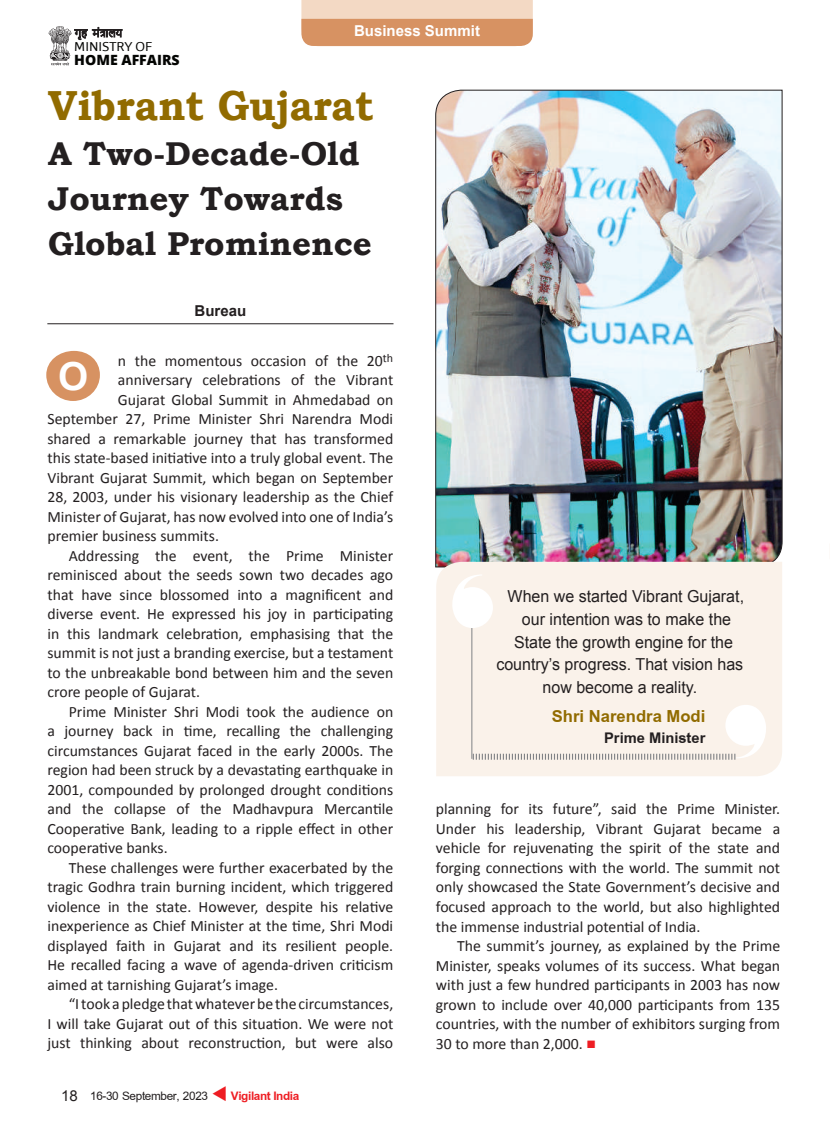
<style>
.page{position:relative;width:830px;height:1127px;background:#fff}
.page>*{position:absolute;margin:0;border:0;box-sizing:border-box;transform-origin:0 0}
.t1{font:700 42px "Bookman Old Style";color:#916b00;scale:.96 1}
.t2{font:700 38.7px "Arial";color:#fff}
.t3{font:700 33px/45px "Bookman Old Style";color:#231f20}
.t4{font:700 25.5px "Browallia UPC";color:#916b00}
.t5{font:700 22.5px "Browallia UPC";color:#231f20}
.t6{font:18px "Browallia UPC";letter-spacing:-.02em;color:#231f20}
.t7{font:16.5px "Arial";color:#231f20}
.t8{font:15.75px/19.5px "Calibri";color:#231f20;text-align:justify}
.t9{font:700 15px "Arial";color:#fff}
.t10{font:700 15px "Arial";color:#231f20}
.t11{font:800 14.1px "Open Sans";color:#040503}
.t12{font:13.2px "Foro Sans W03";color:#040503}
.s1{color:#ee1d23}
.s2{font-weight:700;color:#ee1d23}
</style>
<div class="page">
<hr style="left:47px;top:323px;width:346px;height:1px;background:#231f20">
<div style="left:46px;top:351px;width:54px;height:50px;background:#d79262;border-radius:50%"></div>
<svg style="left:48px;top:26px;width:74px;height:40px"></svg>
<svg style="left:301px;top:0;width:231px;height:46px;background:#e2af8b"></svg>
<img style="left:435px;top:90px;width:347px;height:477px">
<div style="left:436px;top:562px;width:345px;height:214px;background:#faf2ea"></div>
<hr style="left:471px;top:623px;width:1px;height:136px;background:#808285">
<svg style="left:451px;top:574px;width:41px;height:54px"></svg>
<svg style="left:472px;top:705px;width:294px;height:55px;background:#f5eee7"></svg>
<p class="t12" style="left:74px;top:38px;width:79px">MINISTRY OF</p>
<p class="t11" style="left:74px;top:49px;width:107px">HOME AFFAIRS</p>
<p class="t9" style="left:354px;top:20px;width:127px">Business Summit</p>
<h1 class="t1" style="left:48px;top:75px;width:340px">Vibrant Gujarat</h1>
<h3 class="t3" style="left:48px;top:130px;width:325px">A Two-Decade-Old<br>Journey Towards<br>Global Prominence</h3>
<p class="t10" style="left:194px;top:301px;width:53px">Bureau</p>
<p class="t8" style="left:118px;top:351px;width:277px">n the momentous occasion of the 20<sup>th</sup></p>
<p class="t8" style="left:118px;top:370px;width:277px">anniversary celebrations of the Vibrant</p>
<p class="t8" style="left:118px;top:390px;width:277px">Gujarat Global Summit in Ahmedabad on</p>
<p class="t8" style="left:47px;top:409px;width:347px">September 27, Prime Minister Shri Narendra Modi</p>
<p class="t8" style="left:47px;top:429px;width:347px">shared a remarkable journey that has transformed</p>
<p class="t8" style="left:47px;top:448px;width:347px">this state-based initiative into a truly global event. The</p>
<p class="t8" style="left:47px;top:468px;width:347px">Vibrant Gujarat Summit, which began on September</p>
<p class="t8" style="left:47px;top:487px;width:347px">28, 2003, under his visionary leadership as the Chief</p>
<p class="t8" style="left:47px;top:507px;width:347px">Minister of Gujarat, has now evolved into one of India’s</p>
<p class="t8" style="left:47px;top:526px;width:173px">premier business summits.</p>
<p class="t8" style="left:69px;top:546px;width:326px">Addressing the event, the Prime Minister</p>
<p class="t8" style="left:47px;top:565px;width:347px">reminisced about the seeds sown two decades ago</p>
<p class="t8" style="left:47px;top:585px;width:347px">that have since blossomed into a magnificent and</p>
<p class="t8" style="left:47px;top:604px;width:347px">diverse event. He expressed his joy in participating</p>
<p class="t8" style="left:47px;top:624px;width:347px">in this landmark celebration, emphasising that the</p>
<p class="t8" style="left:47px;top:643px;width:347px">summit is not just a branding exercise, but a testament</p>
<p class="t8" style="left:47px;top:663px;width:347px">to the unbreakable bond between him and the seven</p>
<p class="t8" style="left:47px;top:682px;width:154px">crore people of Gujarat.</p>
<p class="t8" style="left:69px;top:702px;width:326px">Prime Minister Shri Modi took the audience on</p>
<p class="t8" style="left:47px;top:721px;width:347px">a journey back in time, recalling the challenging</p>
<p class="t8" style="left:47px;top:741px;width:347px">circumstances Gujarat faced in the early 2000s. The</p>
<p class="t8" style="left:47px;top:760px;width:347px">region had been struck by a devastating earthquake in</p>
<p class="t8" style="left:47px;top:780px;width:347px">2001, compounded by prolonged drought conditions</p>
<p class="t8" style="left:47px;top:799px;width:347px">and the collapse of the Madhavpura Mercantile</p>
<p class="t8" style="left:47px;top:819px;width:347px">Cooperative Bank, leading to a ripple effect in other</p>
<p class="t8" style="left:47px;top:838px;width:122px">cooperative banks.</p>
<p class="t8" style="left:69px;top:858px;width:326px">These challenges were further exacerbated by the</p>
<p class="t8" style="left:47px;top:877px;width:347px">tragic Godhra train burning incident, which triggered</p>
<p class="t8" style="left:47px;top:897px;width:347px">violence in the state. However, despite his relative</p>
<p class="t8" style="left:47px;top:916px;width:347px">inexperience as Chief Minister at the time, Shri Modi</p>
<p class="t8" style="left:47px;top:936px;width:347px">displayed faith in Gujarat and its resilient people.</p>
<p class="t8" style="left:47px;top:955px;width:347px">He recalled facing a wave of agenda-driven criticism</p>
<p class="t8" style="left:47px;top:975px;width:232px">aimed at tarnishing Gujarat’s image.</p>
<p class="t8" style="left:69px;top:994px;width:326px">“I took a pledge that whatever be the circumstances,</p>
<p class="t8" style="left:47px;top:1014px;width:347px">I will take Gujarat out of this situation. We were not</p>
<p class="t8" style="left:47px;top:1033px;width:347px">just thinking about reconstruction, but were also</p>
<h2 class="t2" style="left:58px;top:350px;width:32px">O</h2>
<p class="t6" style="left:61px;top:1084px;width:239px"><sub>18</sub> 16-30 September, 2023 <span class="s1">▼</span> <span class="s2">Vigilant India</span></p>
<p class="t7" style="left:507px;top:586px;width:238px">When we started Vibrant Gujarat,</p>
<p class="t7" style="left:521px;top:608px;width:211px">our intention was to make the</p>
<p class="t7" style="left:514px;top:631px;width:220px">State the growth engine for the</p>
<p class="t7" style="left:496px;top:653px;width:248px">country’s progress. That vision has</p>
<p class="t7" style="left:542px;top:676px;width:156px">now become a reality.</p>
<h3 class="t4" style="left:551px;top:699px;width:155px">Shri Narendra Modi</h3>
<h3 class="t5" style="left:604px;top:724px;width:103px">Prime Minister</h3>
<p class="t8" style="left:435px;top:799px;width:346px">planning for its future”, said the Prime Minister.<br>Under his leadership, Vibrant Gujarat became a vehicle for rejuvenating the spirit of the state and forging connections with the world. The summit not only showcased the State Government’s decisive and focused approach to the world, but also highlighted the immense industrial potential of India.</p>
<p class="t8" style="left:435px;top:936px;width:346px;text-indent:21px">The summit’s journey, as explained by the Prime Minister, speaks volumes of its success. What began with just a few hundred participants in 2003 has now grown to include over 40,000 participants from 135 countries, with the number of exhibitors surging from 30 to more than 2,000. <span class="s1">■</span></p>
</div>
